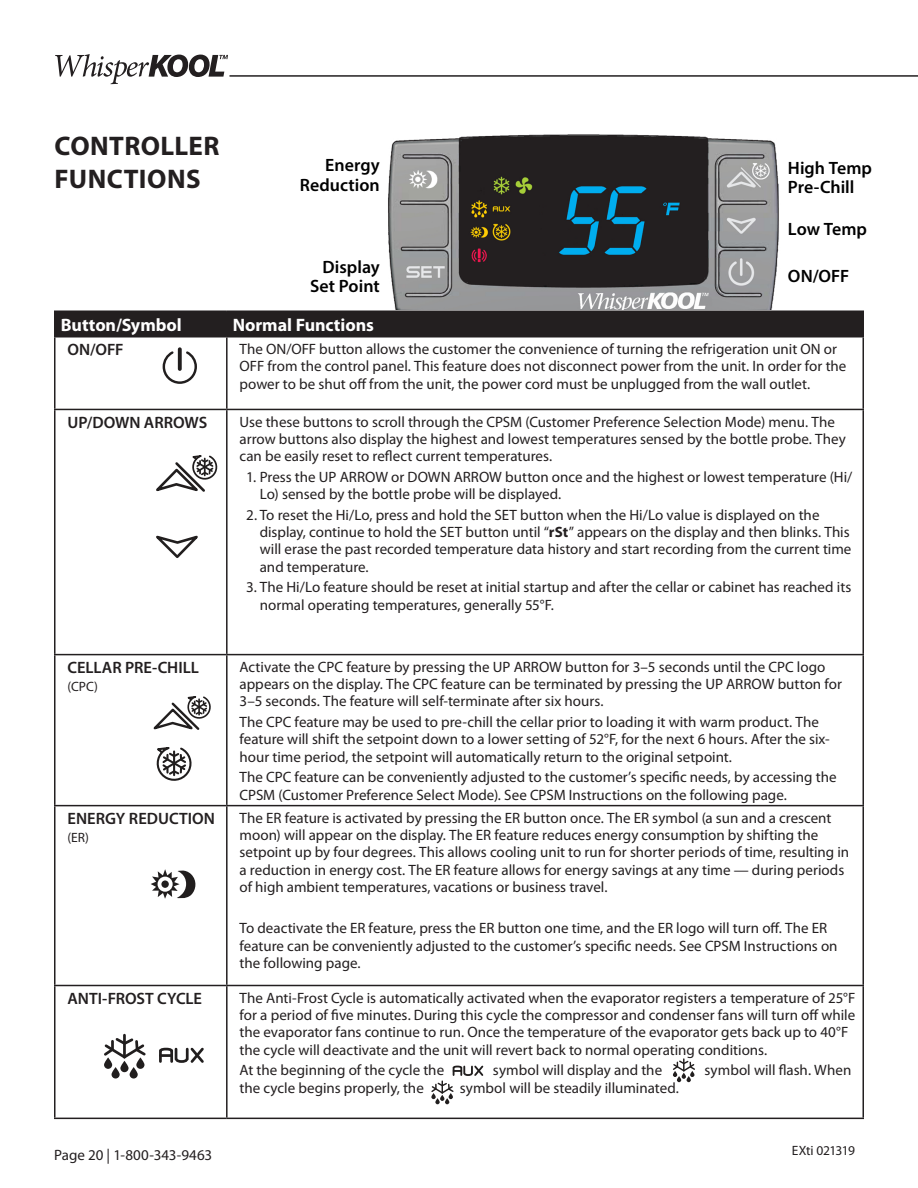
<style>
.page{position:relative;width:918px;height:1188px;background:#fff}
.page>*{position:absolute;margin:0;border:0;box-sizing:border-box;transform-origin:0 0}
.head{font:700 27px/32.4px "Myriad Pro";letter-spacing:.015em;color:#231f20}
.Table_-_row_head{font:700 18px "Myriad Pro";letter-spacing:-.005em;color:#fff}
.t1{font:600 17.85px/19.6px "Myriad Pro";color:#000;text-align:right}
.Table_-_left_column{font:600 16.5px "Myriad Pro";color:#231f20}
.Table_-_text{font:15px/17.2px "Myriad Pro";color:#231f20}
.Table_-_left_column-2{font:13.5px "Myriad Pro";letter-spacing:-.02em;color:#231f20}
.s1{font-weight:700}
</style>
<div class="page">
<svg style="left:55px;top:54px;width:173px;height:30px"></svg>
<hr style="left:230px;top:75px;width:688px;height:2px;background:#231f20">
<img style="left:388px;top:134px;width:391px;height:175px">
<div style="left:56px;top:312px;width:806px;height:24px;background:#231f20"></div>
<hr style="left:54px;top:310px;width:173px;height:2px;background:#231f20">
<hr style="left:54px;top:312px;width:2px;height:24px;background:#231f20">
<hr style="left:227px;top:310px;width:637px;height:2px;background:#231f20">
<hr style="left:226px;top:312px;width:2px;height:24px;background:#231f20">
<hr style="left:862px;top:312px;width:2px;height:24px;background:#231f20">
<hr style="left:54px;top:336px;width:173px;height:2px;background:#231f20">
<hr style="left:54px;top:338px;width:2px;height:71px;background:#231f20">
<hr style="left:227px;top:336px;width:637px;height:2px;background:#231f20">
<hr style="left:226px;top:338px;width:2px;height:71px;background:#231f20">
<hr style="left:862px;top:338px;width:2px;height:71px;background:#231f20">
<hr style="left:54px;top:409px;width:173px;height:1px;background:#231f20">
<hr style="left:54px;top:410px;width:2px;height:244px;background:#231f20">
<hr style="left:227px;top:409px;width:637px;height:1px;background:#231f20">
<hr style="left:226px;top:410px;width:2px;height:244px;background:#231f20">
<hr style="left:862px;top:410px;width:2px;height:244px;background:#231f20">
<hr style="left:54px;top:654px;width:173px;height:1px;background:#231f20">
<hr style="left:54px;top:655px;width:2px;height:150px;background:#231f20">
<hr style="left:227px;top:654px;width:637px;height:1px;background:#231f20">
<hr style="left:226px;top:655px;width:2px;height:150px;background:#231f20">
<hr style="left:862px;top:655px;width:2px;height:150px;background:#231f20">
<hr style="left:54px;top:805px;width:173px;height:1px;background:#231f20">
<hr style="left:54px;top:806px;width:2px;height:179px;background:#231f20">
<hr style="left:227px;top:805px;width:637px;height:1px;background:#231f20">
<hr style="left:226px;top:806px;width:2px;height:179px;background:#231f20">
<hr style="left:862px;top:806px;width:2px;height:179px;background:#231f20">
<hr style="left:54px;top:985px;width:173px;height:1px;background:#231f20">
<hr style="left:54px;top:986px;width:2px;height:132px;background:#231f20">
<hr style="left:227px;top:985px;width:637px;height:1px;background:#231f20">
<hr style="left:226px;top:986px;width:2px;height:132px;background:#231f20">
<hr style="left:862px;top:986px;width:2px;height:132px;background:#231f20">
<hr style="left:54px;top:1118px;width:173px;height:1px;background:#231f20">
<hr style="left:227px;top:1118px;width:637px;height:1px;background:#231f20">
<svg style="left:452px;top:1065px;width:32px;height:10px"></svg>
<svg style="left:673px;top:1059px;width:22px;height:23px"></svg>
<svg style="left:431px;top:1081px;width:23px;height:23px"></svg>
<svg style="left:153px;top:696px;width:58px;height:34px"></svg>
<svg style="left:156px;top:747px;width:36px;height:34px"></svg>
<div style="left:178px;top:347px;width:4px;height:24px;border:2px solid #211e1e"></div>
<svg style="left:162px;top:349px;width:35px;height:35px"></svg>
<svg style="left:156px;top:455px;width:62px;height:37px"></svg>
<svg style="left:156px;top:535px;width:42px;height:23px"></svg>
<svg style="left:151px;top:869px;width:45px;height:30px"></svg>
<hr style="left:123px;top:1035px;width:3px;height:22px;background:#211e1e">
<svg style="left:104px;top:1036px;width:42px;height:23px"></svg>
<svg style="left:120px;top:1061px;width:9px;height:11px"></svg>
<svg style="left:104px;top:1057px;width:8px;height:12px"></svg>
<svg style="left:112px;top:1067px;width:8px;height:12px"></svg>
<svg style="left:130px;top:1067px;width:8px;height:12px"></svg>
<svg style="left:136px;top:1057px;width:8px;height:12px"></svg>
<svg style="left:159px;top:1047px;width:45px;height:16px"></svg>
<p class="head" style="left:54px;top:129px;width:167px">CONTROLLER<br>FUNCTIONS</p>
<p class="t1" style="left:300px;top:155px;width:81px">Energy<br>Reduction</p>
<p class="t1" style="left:310px;top:257px;width:71px">Display<br>Set Point</p>
<p class="t1" style="left:788px;top:158px;width:86px;text-align:left">High Temp<br>Pre-Chill</p>
<p class="t1" style="left:788px;top:219px;width:81px">Low Temp</p>
<p class="t1" style="left:788px;top:265px;width:63px">ON/OFF</p>
<p class="Table_-_row_head" style="left:61px;top:313px;width:123px">Button/Symbol</p>
<p class="Table_-_row_head" style="left:233px;top:313px;width:143px">Normal Functions</p>
<p class="Table_-_left_column" style="left:68px;top:339px;width:58px">ON/OFF</p>
<p class="Table_-_text" style="left:240px;top:340px;width:608px">The ON/OFF button allows the customer the convenience of turning the refrigeration unit ON or<br>OFF from the control panel. This feature does not disconnect power from the unit. In order for the power to be shut off from the unit, the power cord must be unplugged from the wall outlet.</p>
<p class="Table_-_left_column" style="left:68px;top:412px;width:141px">UP/DOWN ARROWS</p>
<p class="Table_-_text" style="left:240px;top:413px;width:608px">Use these buttons to scroll through the CPSM (Customer Preference Selection Mode) menu. The arrow buttons also display the highest and lowest temperatures sensed by the bottle probe. They can be easily reset to reflect current temperatures.</p>
<p class="Table_-_text" style="left:260px;top:468px;width:594px;text-indent:-14px">1. Press the UP ARROW or DOWN ARROW button once and the highest or lowest temperature (Hi/<br>Lo) sensed by the bottle probe will be displayed.</p>
<p class="Table_-_text" style="left:260px;top:506px;width:593px;text-indent:-14px">2. To reset the Hi/Lo, press and hold the SET button when the Hi/Lo value is displayed on the display, continue to hold the SET button until “<span class="s1">rSt</span>” appears on the display and then blinks. This will erase the past recorded temperature data history and start recording from the current time and temperature.</p>
<p class="Table_-_text" style="left:260px;top:579px;width:593px;text-indent:-14px">3. The Hi/Lo feature should be reset at initial startup and after the cellar or cabinet has reached its normal operating temperatures, generally 55°F.</p>
<p class="t1" style="left:531px;top:334px;width:116px">TEMPERATURE</p>
<p class="Table_-_left_column" style="left:68px;top:657px;width:133px">CELLAR PRE-CHILL</p>
<p class="Table_-_left_column-2" style="left:68px;top:678px;width:32px">(CPC)</p>
<p class="Table_-_left_column" style="left:68px;top:808px;width:149px">ENERGY REDUCTION</p>
<p class="Table_-_left_column-2" style="left:68px;top:829px;width:23px">(ER)</p>
<p class="Table_-_text" style="left:240px;top:658px;width:604px">Activate the CPC feature by pressing the UP ARROW button for 3–5 seconds until the CPC logo appears on the display. The CPC feature can be terminated by pressing the UP ARROW button for<br>3–5 seconds. The feature will self-terminate after six hours.</p>
<p class="Table_-_text" style="left:240px;top:713px;width:592px">The CPC feature may be used to pre-chill the cellar prior to loading it with warm product. The feature will shift the setpoint down to a lower setting of 52°F, for the next 6 hours. After the six&shy;hour time period, the setpoint will automatically return to the original setpoint.</p>
<p class="Table_-_text" style="left:240px;top:768px;width:599px">The CPC feature can be conveniently adjusted to the customer’s specific needs, by accessing the<br>CPSM (Customer Preference Select Mode). See CPSM Instructions on the following page.</p>
<p class="Table_-_text" style="left:240px;top:809px;width:611px">The ER feature is activated by pressing the ER button once. The ER symbol (a sun and a crescent moon) will appear on the display. The ER feature reduces energy consumption by shifting the setpoint up by four degrees. This allows cooling unit to run for shorter periods of time, resulting in a reduction in energy cost. The ER feature allows for energy savings at any time — during periods of high ambient temperatures, vacations or business travel.</p>
<p class="Table_-_text" style="left:240px;top:920px;width:600px">To deactivate the ER feature, press the ER button one time, and the ER logo will turn off. The ER feature can be conveniently adjusted to the customer’s specific needs. See CPSM Instructions on the following page.</p>
<p class="Table_-_left_column" style="left:68px;top:988px;width:136px">ANTI-FROST CYCLE</p>
<p class="Table_-_text" style="left:240px;top:989px;width:618px">The Anti-Frost Cycle is automatically activated when the evaporator registers a temperature of 25°F for a period of five minutes. During this cycle the compressor and condenser fans will turn off while the evaporator fans continue to run. Once the temperature of the evaporator gets back up to 40°F the cycle will deactivate and the unit will revert back to normal operating conditions.</p>
<p class="Table_-_text" style="left:240px;top:1061px;width:206px">At the beginning of the cycle the</p>
<p class="Table_-_text" style="left:493px;top:1061px;width:171px">symbol will display and the</p>
<p class="Table_-_text" style="left:705px;top:1061px;width:148px">symbol will flash. When</p>
<p class="Table_-_text" style="left:240px;top:1079px;width:186px">the cycle begins properly, the</p>
<p class="Table_-_text" style="left:460px;top:1079px;width:221px">symbol will be steadily illuminated.</p>
<p class="Table_-_text" style="left:54px;top:1147px;width:160px">Page 20 | 1-800-343-9463</p>
<p class="Table_-_left_column-2" style="left:792px;top:1142px;width:65px">EXti 021319</p>
</div>
